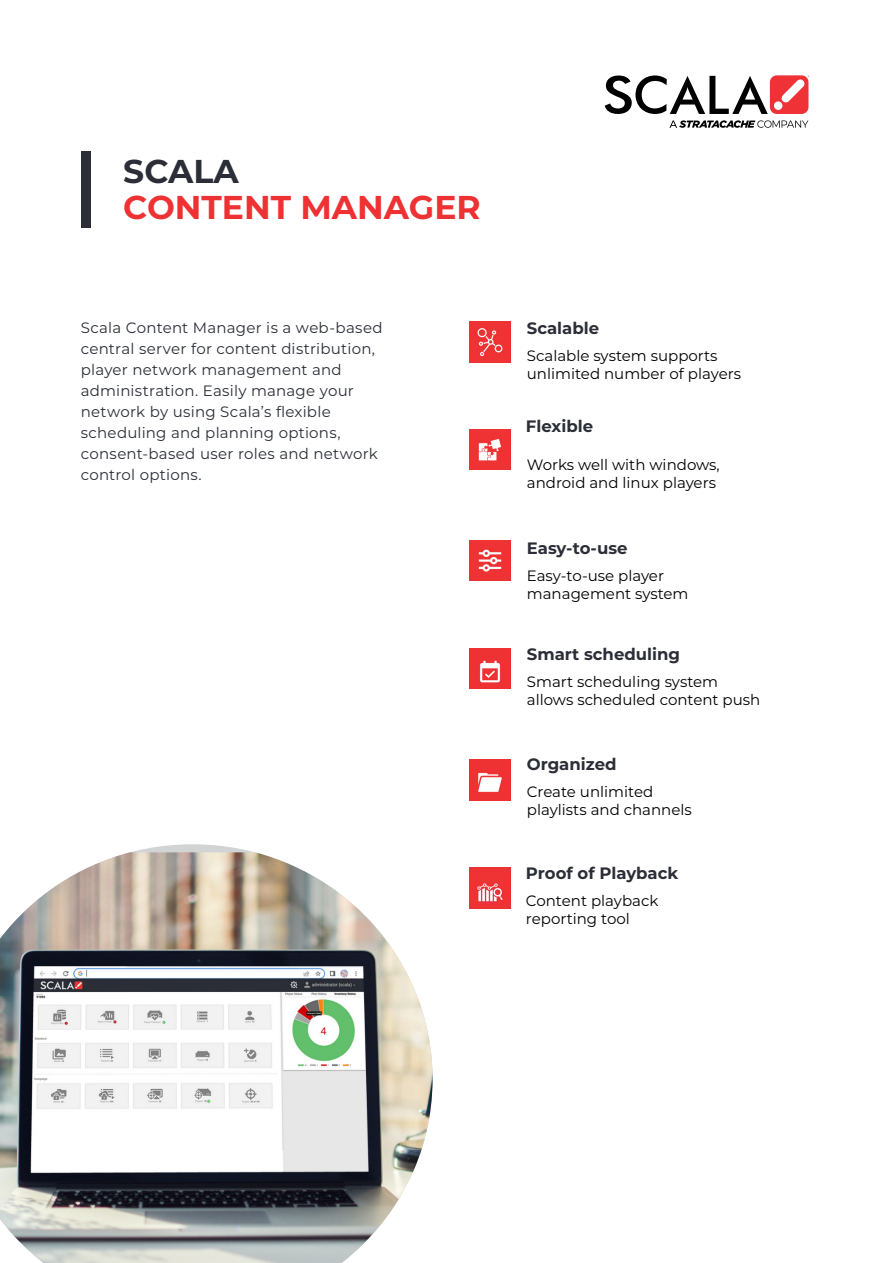
<style>
.page{position:relative;width:893px;height:1263px;background:#fff}
.page>*{position:absolute;margin:0;border:0;box-sizing:border-box;transform-origin:0 0}
.t1{font:700 33px "Montserrat";color:#ee3234}
.t2{font:700 33px "Montserrat";color:#2b2e37}
.t3{font:700 16.5px "Montserrat";color:#2b2e37}
.t4{font:15px/18px "Montserrat";color:#000}
.t5{font:15px/21px "Montserrat";letter-spacing:.015em;color:#2b2e37}
</style>
<div class="page">
<img style="left:0;top:852px;width:433px;height:411px">
<div style="left:81px;top:151px;width:9px;height:77px;background:#2b2e37"></div>
<svg style="left:669px;top:120px;width:139px;height:8px"></svg>
<svg style="left:605px;top:75px;width:204px;height:39px"></svg>
<img style="left:470px;top:322px;width:40px;height:40px">
<img style="left:470px;top:429px;width:40px;height:41px">
<img style="left:470px;top:540px;width:40px;height:41px">
<img style="left:470px;top:648px;width:40px;height:41px">
<img style="left:470px;top:759px;width:40px;height:41px">
<img style="left:470px;top:867px;width:40px;height:41px">
<h1 class="t2" style="left:123px;top:148px;width:117px">SCALA</h1>
<h1 class="t1" style="left:123px;top:184px;width:359px">CONTENT MANAGER</h1>
<p class="t5" style="left:81px;top:316px;width:303px">Scala Content Manager is a web-based central server for content distribution, player network management and administration. Easily manage your network by using Scala’s flexible scheduling and planning options, consent-based user roles and network control options.</p>
<p class="t3" style="left:527px;top:316px;width:74px">Scalable</p>
<p class="t4" style="left:527px;top:346px;width:216px">Scalable system supports unlimited number of players</p>
<p class="t3" style="left:526px;top:414px;width:69px">Flexible</p>
<p class="t4" style="left:527px;top:455px;width:194px">Works well with windows, android and linux players</p>
<p class="t3" style="left:527px;top:536px;width:102px">Easy-to-use</p>
<p class="t4" style="left:527px;top:566px;width:163px">Easy-to-use player management system</p>
<p class="t3" style="left:527px;top:642px;width:155px">Smart scheduling</p>
<p class="t4" style="left:527px;top:672px;width:235px">Smart scheduling system allows scheduled content push</p>
<p class="t3" style="left:527px;top:752px;width:91px">Organized</p>
<p class="t4" style="left:527px;top:782px;width:167px">Create unlimited playlists and channels</p>
<p class="t3" style="left:526px;top:861px;width:154px">Proof of Playback</p>
<p class="t4" style="left:526px;top:891px;width:134px">Content playback reporting tool</p>
</div>
